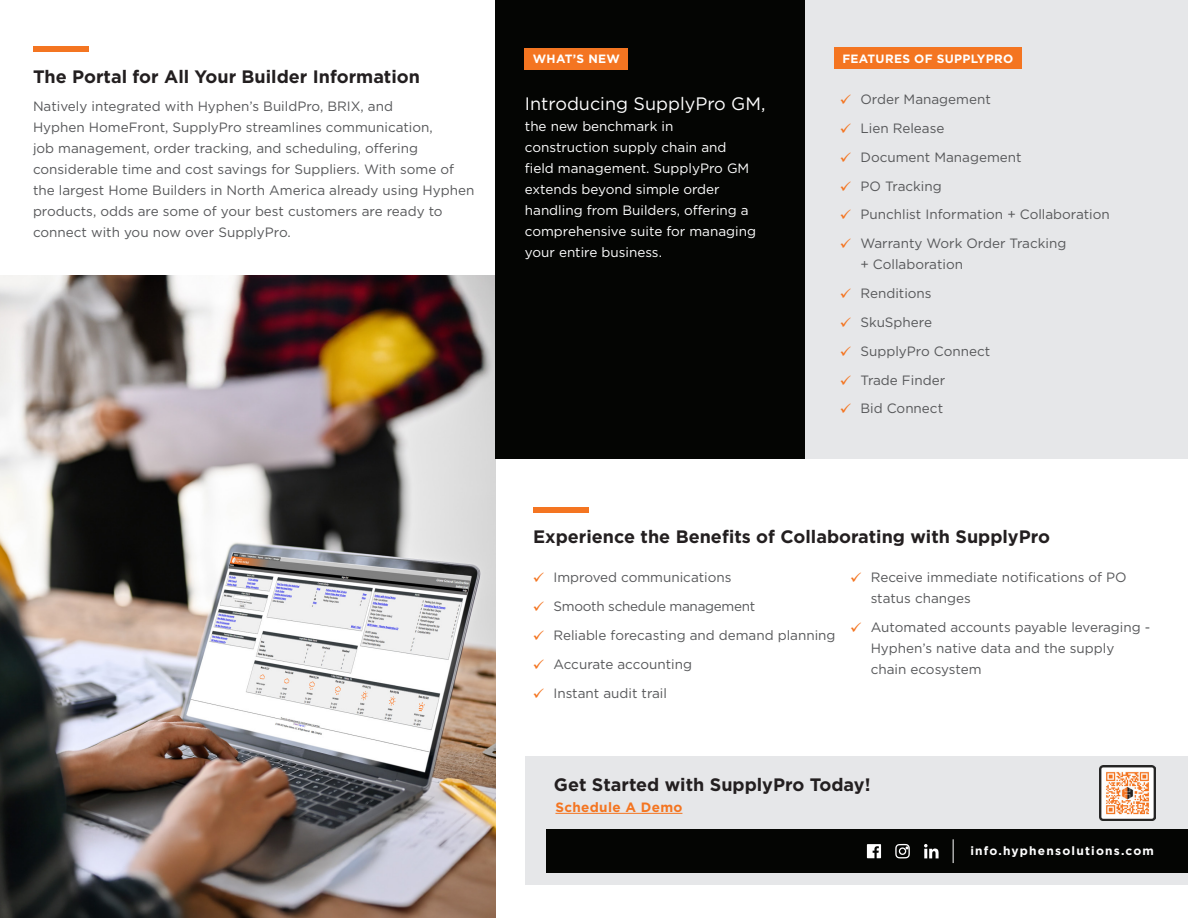
<style>
.page{position:relative;width:1188px;height:918px;background:#fff}
.page>*{position:absolute;margin:0;border:0;box-sizing:border-box;transform-origin:0 0}
.t1{font:700 18px "Gotham";color:#231f20}
.t2{font:18px "Gotham";color:#fff}
.t3{font:13.5px/21px "Gotham";color:#57585a}
.t4{font:13.5px/21px "Gotham";color:#fff}
.t5{font:13.5px "Gotham";letter-spacing:-.02em;color:#57585a}
.t6{font:700 13.5px "Gotham";letter-spacing:.025em;color:#f47521}
.t7{font:700 12px "Gotham";letter-spacing:.025em;color:#fff}
.t8{font:700 12px "Gotham";letter-spacing:.1em;color:#fff}
.s1{font-family:"Guifxv 2 Transports";color:#f47521}
</style>
<div class="page">
<img style="left:0;top:275px;width:495px;height:643px">
<div style="left:495px;top:0;width:310px;height:459px;background:#040503"></div>
<div style="left:805px;top:0;width:383px;height:459px;background:#e6e7e9"></div>
<div style="left:525px;top:48px;width:103px;height:22px;background:#f47521"></div>
<div style="left:834px;top:47px;width:188px;height:22px;background:#f47521"></div>
<div style="left:33px;top:46px;width:55px;height:6px;background:#f47521"></div>
<div style="left:533px;top:507px;width:55px;height:6px;background:#f47521"></div>
<div style="left:526px;top:756px;width:662px;height:129px;background:#e6e7e9"></div>
<div style="left:546px;top:829px;width:642px;height:44px;background:#040503"></div>
<svg style="left:924px;top:844px;width:15px;height:14px"></svg>
<svg style="left:895px;top:844px;width:15px;height:14px"></svg>
<svg style="left:867px;top:844px;width:14px;height:14px"></svg>
<svg style="left:953px;top:839px;width:1px;height:24px"></svg>
<img style="left:1100px;top:765px;width:55px;height:56px">
<hr style="left:555px;top:813px;width:127px;height:1px;background:#f47521">
<p class="t7" style="left:533px;top:51px;width:89px">WHAT’S NEW</p>
<p class="t7" style="left:842px;top:50px;width:172px">FEATURES OF SUPPLYPRO</p>
<p class="t1" style="left:33px;top:64px;width:389px">The Portal for All Your Builder Information</p>
<p class="t3" style="left:33px;top:96px;width:443px">Natively integrated with Hyphen’s BuildPro, BRIX, and<br>Hyphen HomeFront, SupplyPro streamlines communication,<br>job management, order tracking, and scheduling, offering considerable time and cost savings for Suppliers. With some of the largest Home Builders in North America already using Hyphen products, odds are some of your best customers are ready to connect with you now over SupplyPro.</p>
<p class="t2" style="left:525px;top:92px;width:242px">Introducing SupplyPro GM,</p>
<p class="t4" style="left:525px;top:115px;width:233px">the new benchmark in construction supply chain and field management. SupplyPro GM extends beyond simple order handling from Builders, offering a comprehensive suite for managing your entire business.</p>
<p class="t3" style="left:840px;top:88px;width:152px"><span class="s1">Z</span> Order Management</p>
<p class="t3" style="left:840px;top:117px;width:106px"><span class="s1">Z</span> Lien Release</p>
<p class="t3" style="left:840px;top:146px;width:183px"><span class="s1">Z</span> Document Management</p>
<p class="t3" style="left:840px;top:175px;width:103px"><span class="s1">Z</span> PO Tracking</p>
<p class="t3" style="left:840px;top:204px;width:271px"><span class="s1">Z</span> Punchlist Information + Collaboration</p>
<p class="t3" style="left:860px;top:233px;width:207px;text-indent:-20px"><span class="s1">Z</span> Warranty Work Order Tracking + Collaboration</p>
<p class="t3" style="left:840px;top:282px;width:93px"><span class="s1">Z</span> Renditions</p>
<p class="t3" style="left:840px;top:311px;width:93px"><span class="s1">Z</span> SkuSphere</p>
<p class="t3" style="left:840px;top:340px;width:151px"><span class="s1">Z</span> SupplyPro Connect</p>
<p class="t3" style="left:840px;top:369px;width:106px"><span class="s1">Z</span> Trade Finder</p>
<p class="t3" style="left:840px;top:398px;width:104px"><span class="s1">Z</span> Bid Connect</p>
<p class="t1" style="left:533px;top:525px;width:518px">Experience the Benefits of Collaborating with SupplyPro</p>
<p class="t3" style="left:533px;top:567px;width:200px"><span class="s1">Z</span> Improved communications</p>
<p class="t5" style="left:533px;top:598px;width:224px"><span class="s1">Z</span> Smooth schedule management</p>
<p class="t3" style="left:533px;top:624px;width:304px"><span class="s1">Z</span> Reliable forecasting and demand planning</p>
<p class="t3" style="left:533px;top:653px;width:160px"><span class="s1">Z</span> Accurate accounting</p>
<p class="t3" style="left:533px;top:682px;width:135px"><span class="s1">Z</span> Instant audit trail</p>
<p class="t3" style="left:871px;top:567px;width:258px;text-indent:-20px"><span class="s1">Z</span> Receive immediate notifications of PO status changes</p>
<p class="t3" style="left:871px;top:617px;width:281px;text-indent:-20px"><span class="s1">Z</span> Automated accounts payable leveraging -<br>Hyphen’s native data and the supply chain ecosystem</p>
<p class="t1" style="left:554px;top:773px;width:318px">Get Started with SupplyPro Today!</p>
<p class="t6" style="left:555px;top:798px;width:129px">Schedule A Demo</p>
<p class="t8" style="left:970px;top:843px;width:185px">info.hyphensolutions.com</p>
</div>
